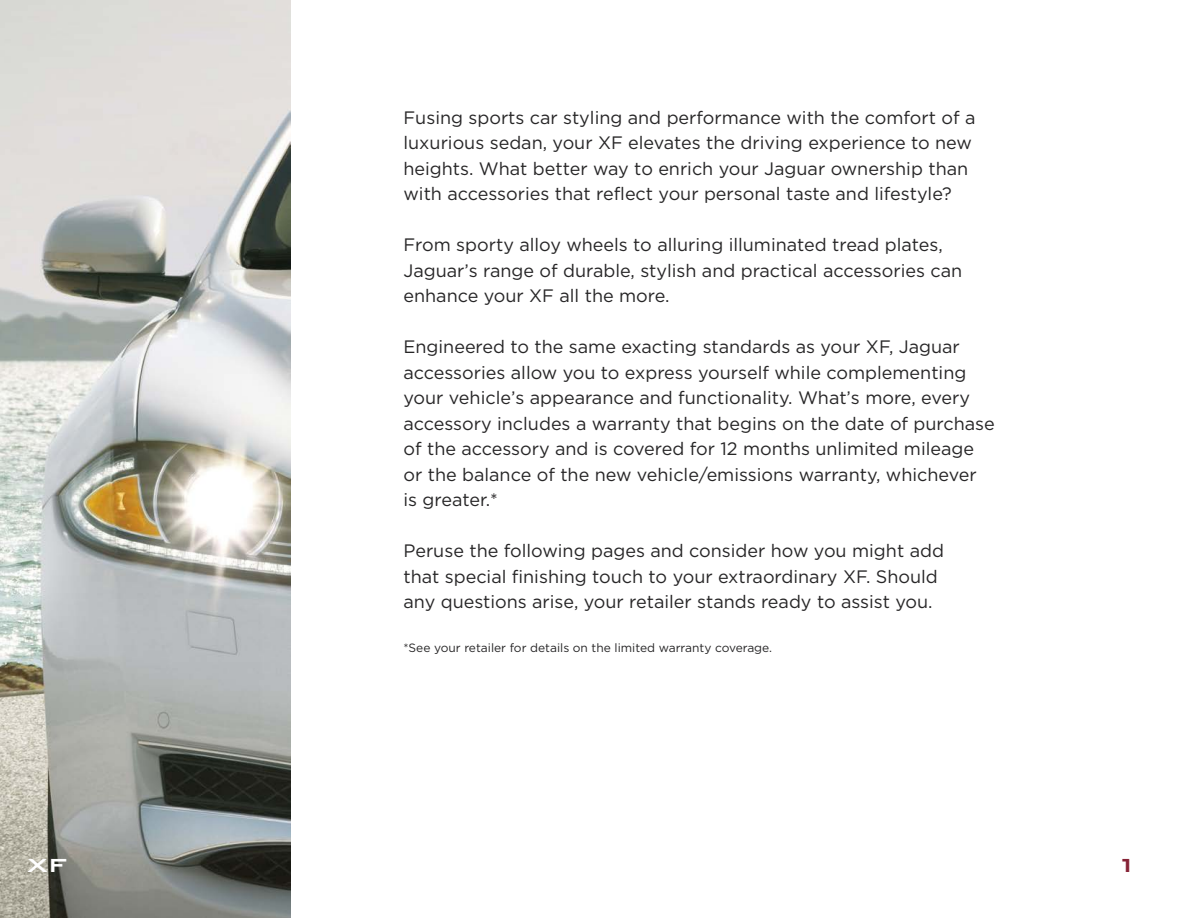
<style>
.page{position:relative;width:1188px;height:918px;background:#fff}
.page>*{position:absolute;margin:0;border:0;box-sizing:border-box;transform-origin:0 0}
.t1{font:18px/25.5px "Gotham";color:#272627}
.t2{font:700 18px "Jaguar";color:#fff}
.t3{font:700 18px "Jaguar";color:#862336}
.t4{font:12px "Gotham";color:#272627}
</style>
<div class="page">
<img style="left:0;top:0;width:290px;height:918px">
<p class="t2" style="left:27px;top:859px;width:42px">XF</p>
<p class="t1" style="left:404px;top:105px;width:574px">Fusing sports car styling and performance with the comfort of a luxurious sedan, your XF elevates the driving experience to new heights. What better way to enrich your Jaguar ownership than with accessories that reflect your personal taste and lifestyle?</p>
<p class="t1" style="left:404px;top:232px;width:560px">From sporty alloy wheels to alluring illuminated tread plates,<br>Jaguar’s range of durable, stylish and practical accessories can enhance your XF all the more.</p>
<p class="t1" style="left:404px;top:334px;width:593px">Engineered to the same exacting standards as your XF, Jaguar accessories allow you to express yourself while complementing your vehicle’s appearance and functionality. What’s more, every accessory includes a warranty that begins on the date of purchase of the accessory and is covered for 12 months unlimited mileage or the balance of the new vehicle/emissions warranty, whichever is greater.*</p>
<p class="t1" style="left:404px;top:538px;width:542px">Peruse the following pages and consider how you might add that special finishing touch to your extraordinary XF. Should any questions arise, your retailer stands ready to assist you.</p>
<p class="t4" style="left:404px;top:640px;width:370px">*See your retailer for details on the limited warranty coverage.</p>
<p class="t3" style="left:1122px;top:859px;width:11px">1</p>
</div>
